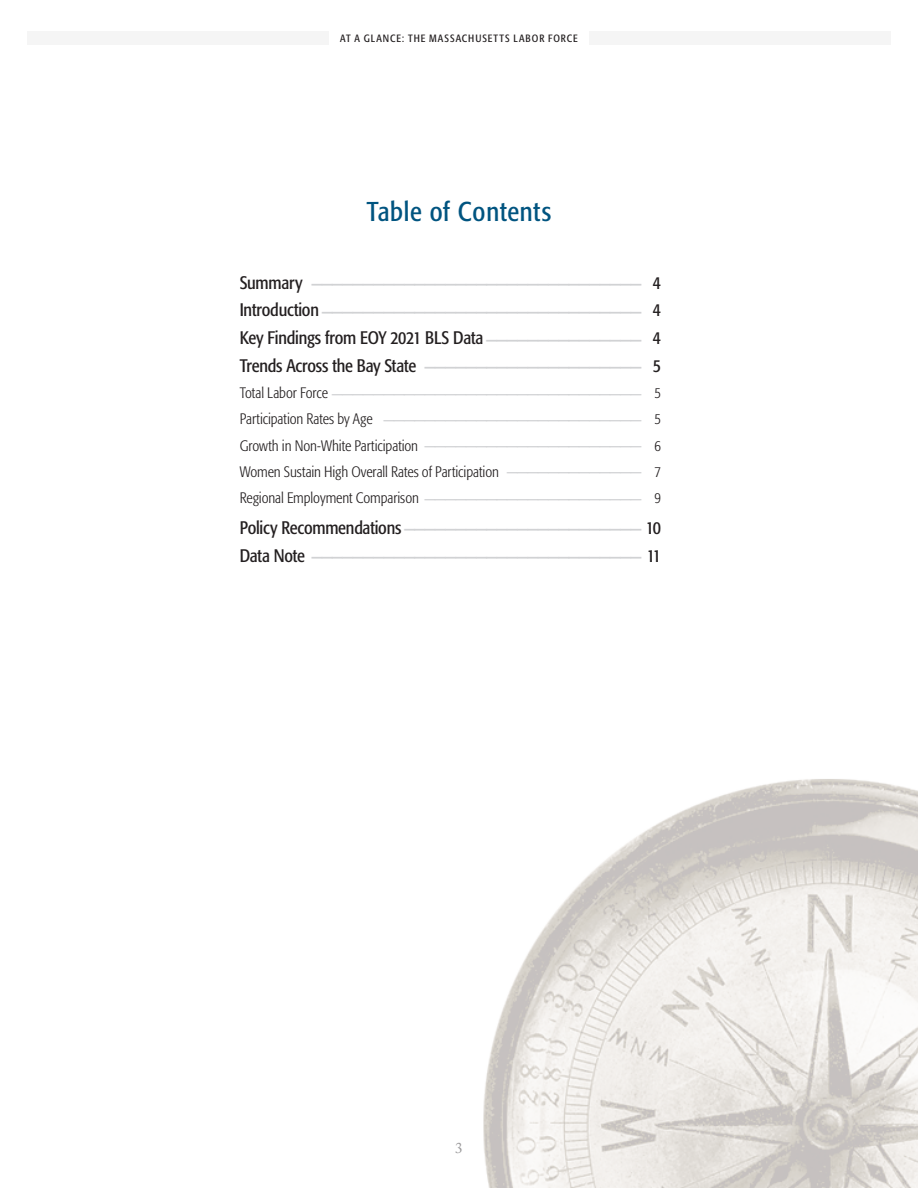
<style>
.page{position:relative;width:918px;height:1188px;background:#fff}
.page>*{position:absolute;margin:0;border:0;box-sizing:border-box;transform-origin:0 0}
.t1{font:condensed 27px "Formata Std";letter-spacing:.025em;color:#005480}
.TOC_Header{font:condensed 21px "Formata Std";color:#d1d2d4}
.TOC_Subhead{font:300 condensed 21px "Formata Std";color:#d1d2d4}
.TOC_Header-2{font:condensed 18px "Formata Std";letter-spacing:-.01em;color:#231f20}
.TOC_Subhead-2{font:300 condensed 15px "Formata Std";letter-spacing:-.005em;color:#231f20}
.t2{font:15px "Adobe Caslon Pro";color:#787779}
.t3{font:condensed 10.5px "Formata Std";letter-spacing:.09em;color:#231f20}
</style>
<div class="page">
<div style="left:27px;top:31px;width:864px;height:14px;background:#f5f5f5"></div>
<div style="left:329px;top:31px;width:260px;height:14px;background:#fff"></div>
<img style="left:483px;top:779px;width:435px;height:409px">
<p class="t3" style="left:340px;top:32px;width:239px">AT A GLANCE: THE MASSACHUSETTS LABOR FORCE</p>
<p class="t1" style="left:367px;top:195px;width:186px">Table of Contents</p>
<p class="TOC_Header" style="left:240px;top:262px;width:423px"><sub>Summary</sub> ________________________________ <sub>4</sub></p>
<p class="TOC_Header" style="left:240px;top:289px;width:423px"><sub>Introduction</sub> _______________________________ <sub>4</sub></p>
<p class="TOC_Header-2" style="left:240px;top:327px;width:423px">Key Findings from EOY 2021 BLS Data <sup>_______________</sup> 4</p>
<p class="TOC_Header-2" style="left:240px;top:355px;width:423px">Trends Across the Bay State <sup>_____________________</sup> 5</p>
<p class="TOC_Subhead" style="left:240px;top:371px;width:423px"><sub>Total</sub> <sub>Labor</sub> <sub>Force</sub> ______________________________ <sub>5</sub></p>
<p class="TOC_Subhead" style="left:240px;top:398px;width:423px"><sub>Participation</sub> <sub>Rates</sub> <sub>by</sub> <sub>Age</sub> _________________________ <sub>5</sub></p>
<p class="TOC_Subhead-2" style="left:240px;top:437px;width:423px">Growth in Non-White Participation <sup>_____________________</sup> 6</p>
<p class="TOC_Subhead-2" style="left:240px;top:463px;width:423px">Women Sustain High Overall Rates of Participation <sup>_____________</sup> 7</p>
<p class="TOC_Subhead-2" style="left:240px;top:489px;width:423px">Regional Employment Comparison <sup>_____________________</sup> 9</p>
<p class="TOC_Header-2" style="left:240px;top:517px;width:423px">Policy Recommendations <sup>_______________________</sup> 10</p>
<p class="TOC_Header" style="left:240px;top:534px;width:423px"><sub>Data</sub> <sub>Note</sub> ________________________________ <sub>11</sub></p>
<p class="t2" style="left:455px;top:1139px;width:9px">3</p>
</div>
